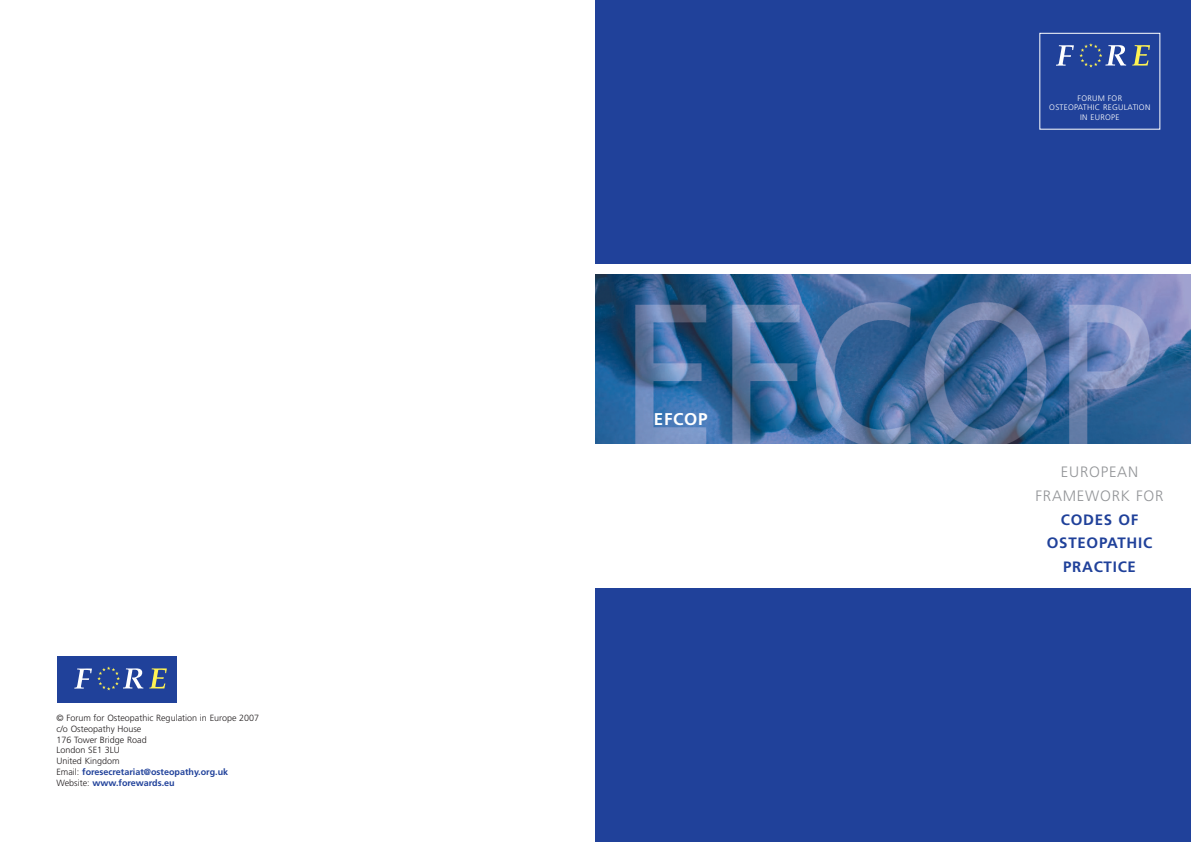
<style>
.page{position:relative;width:1191px;height:842px;background:#fff}
.page>*{position:absolute;margin:0;border:0;box-sizing:border-box;transform-origin:0 0}
.t1{font:700 17px "Frutiger";letter-spacing:.04em;color:#fff}
.t2{font:700 15px/23.8px "Frutiger";letter-spacing:.05em;color:#20419a;text-align:center}
.t3{font:300 15px/23.8px "Frutiger";letter-spacing:.05em;color:#939598;text-align:center}
.t4{font:300 9px/10.8px "Frutiger";color:#231f20}
.t5{font:300 8px/9.6px "Frutiger";letter-spacing:.035em;color:#fff;text-align:center}
.s1{font-weight:700;color:#20419a}
</style>
<div class="page">
<div style="left:595px;top:0;width:595px;height:264px;background:#20419a"></div>
<img style="left:595px;top:274px;width:595px;height:170px">
<svg style="left:1132px;top:45px;width:18px;height:21px"></svg>
<svg style="left:1056px;top:43px;width:70px;height:24px"></svg>
<div style="left:595px;top:588px;width:595px;height:254px;background:#20419a"></div>
<div style="left:58px;top:656px;width:119px;height:46px;background:#20419a"></div>
<svg style="left:149px;top:668px;width:18px;height:20px"></svg>
<svg style="left:74px;top:666px;width:69px;height:24px"></svg>
<p class="t4" style="left:56px;top:713px;width:204px">© Forum for Osteopathic Regulation in Europe 2007 c/o Osteopathy House<br>176 Tower Bridge Road<br>London SE1 3LU<br>United Kingdom<br>Email: <span class="s1">foresecretariat@osteopathy.org.uk<br></span>Website: <span class="s1">www.forewards.eu</span></p>
<h1 class="t1" style="left:654px;top:412px;width:55px">EFCOP</h1>
<p class="t5" style="left:1049px;top:94px;width:103px">FORUM FOR<br>OSTEOPATHIC REGULATION<br>IN EUROPE</p>
<h2 class="t3" style="left:1035px;top:461px;width:130px">EUROPEAN<br>FRAMEWORK FOR</h2>
<h2 class="t2" style="left:1046px;top:509px;width:107px">CODES OF<br>OSTEOPATHIC<br>PRACTICE</h2>
</div>
